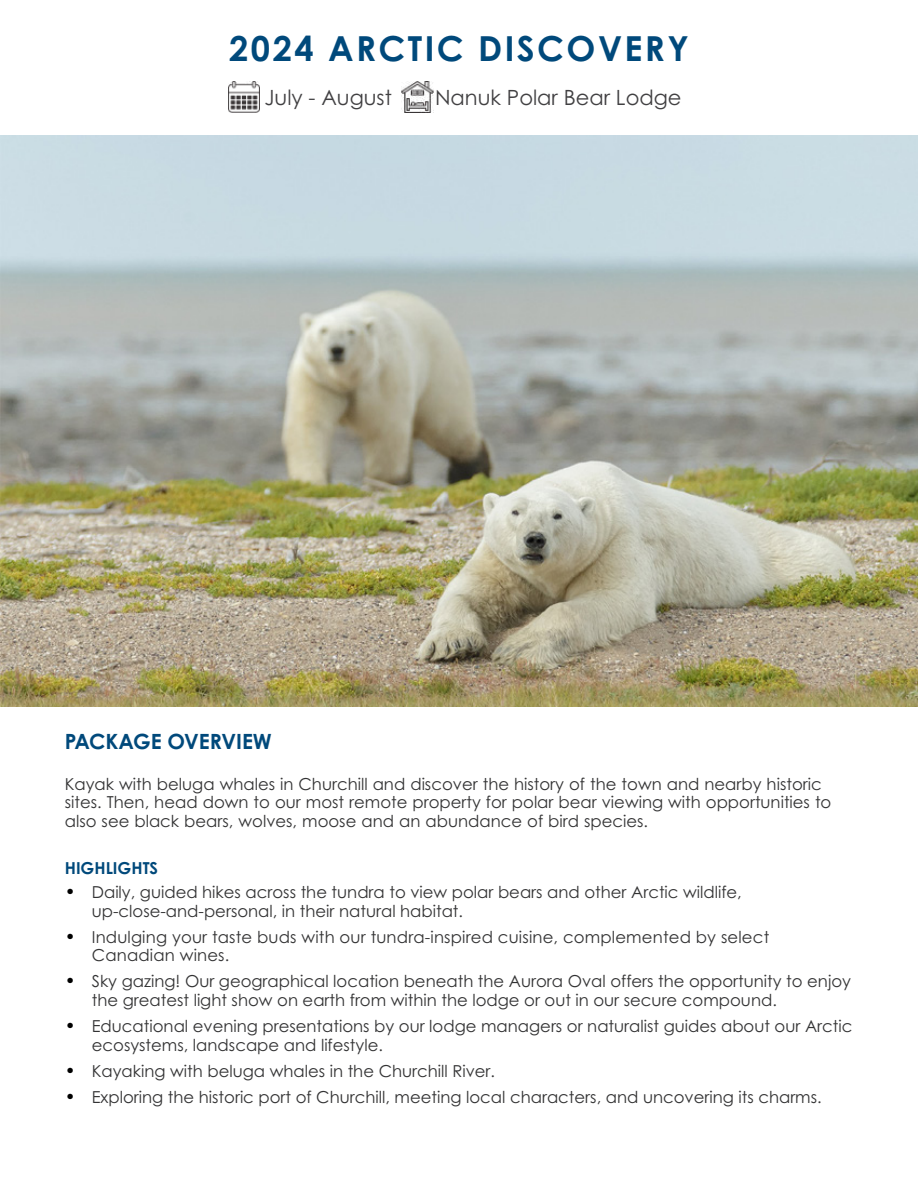
<style>
.page{position:relative;width:918px;height:1188px;background:#fff}
.page>*{position:absolute;margin:0;border:0;box-sizing:border-box;transform-origin:0 0}
.t1{font:700 34.5px "Century Gothic Pro";letter-spacing:.07em;color:#00497b}
.t2{font:21px "Century Gothic Pro";color:#414042}
.t3{font:700 21px "Century Gothic Pro";color:#00497b}
.t4{font:16.5px/18.8px "Century Gothic Pro";color:#333334}
.t5{font:700 16.5px "Century Gothic Pro";color:#00497b}
.s1{font-size:18px;color:#000}
</style>
<div class="page">
<img style="left:1px;top:135px;width:917px;height:571px">
<img style="left:228px;top:82px;width:31px;height:31px">
<img style="left:402px;top:82px;width:31px;height:31px">
<h1 class="t1" style="left:229px;top:27px;width:461px">2024 ARCTIC DISCOVERY</h1>
<p class="t2" style="left:264px;top:84px;width:129px">July - August</p>
<p class="t2" style="left:435px;top:84px;width:248px">Nanuk Polar Bear Lodge</p>
<p class="t3" style="left:65px;top:728px;width:209px">PACKAGE OVERVIEW</p>
<p class="t4" style="left:65px;top:774px;width:768px">Kayak with beluga whales in Churchill and discover the history of the town and nearby historic sites. Then, head down to our most remote property for polar bear viewing with opportunities to also see black bears, wolves, moose and an abundance of bird species.</p>
<p class="t5" style="left:65px;top:857px;width:95px">HIGHLIGHTS</p>
<p class="t4" style="left:92px;top:882px;width:652px;text-indent:-27px"><span class="s1">•</span> Daily, guided hikes across the tundra to view polar bears and other Arctic wildlife, up-close-and-personal, in their natural habitat.</p>
<p class="t4" style="left:92px;top:927px;width:679px;text-indent:-27px"><span class="s1">•</span> Indulging your taste buds with our tundra-inspired cuisine, complemented by select<br>Canadian wines.</p>
<p class="t4" style="left:92px;top:972px;width:761px;text-indent:-27px"><span class="s1">•</span> Sky gazing! Our geographical location beneath the Aurora Oval offers the opportunity to enjoy the greatest light show on earth from within the lodge or out in our secure compound.</p>
<p class="t4" style="left:92px;top:1017px;width:762px;text-indent:-27px"><span class="s1">•</span> Educational evening presentations by our lodge managers or naturalist guides about our Arctic ecosystems, landscape and lifestyle.</p>
<p class="t4" style="left:65px;top:1062px;width:432px"><span class="s1">•</span> Kayaking with beluga whales in the Churchill River.</p>
<p class="t4" style="left:65px;top:1088px;width:758px"><span class="s1">•</span> Exploring the historic port of Churchill, meeting local characters, and uncovering its charms.</p>
</div>
